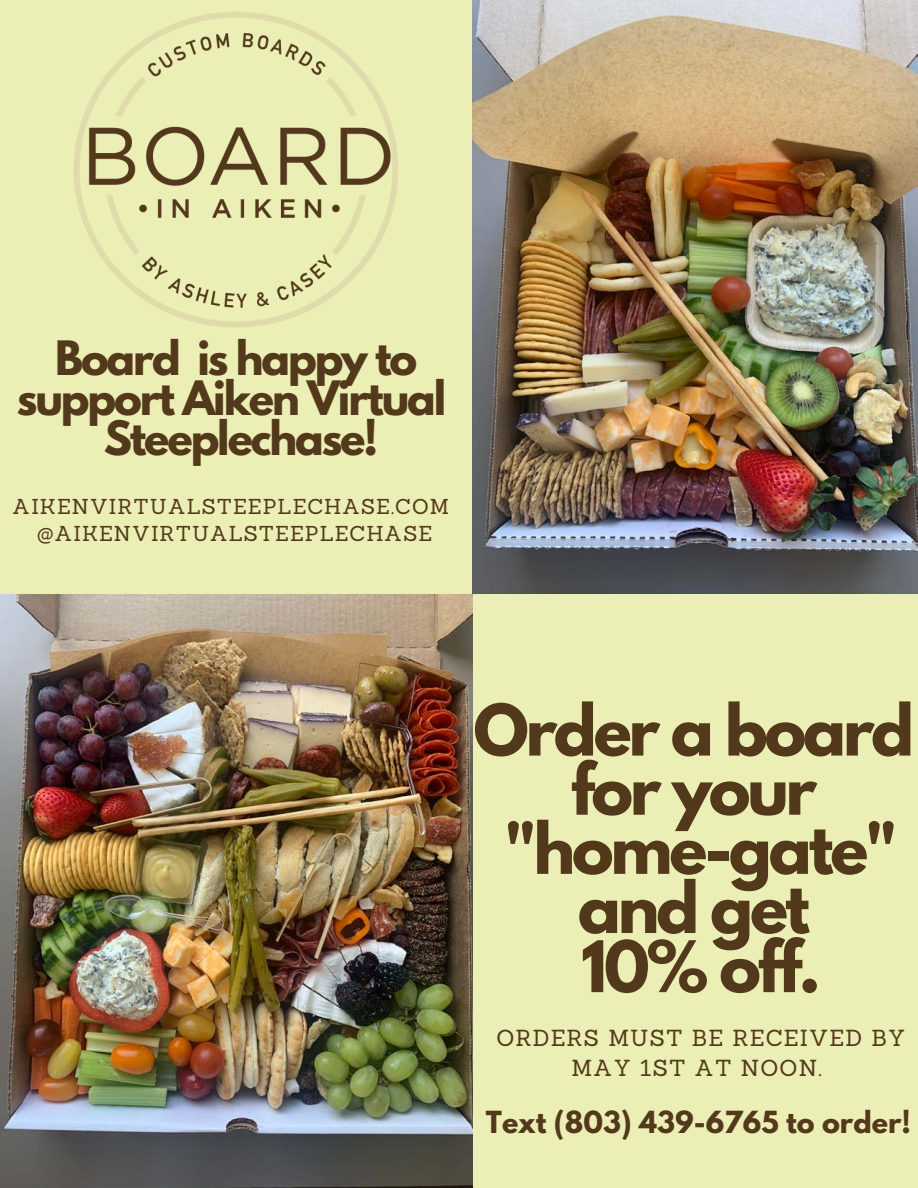
<style>
.page{position:relative;width:918px;height:1188px;background:#ecefb5}
.page>*{position:absolute;margin:0;border:0;box-sizing:border-box;transform-origin:0 0}
.t1{font:700 63px/59.1px "League Spartan";letter-spacing:-.05em;color:#53391c;text-align:center}
.t2{font:700 42px/39.8px "League Spartan";letter-spacing:-.05em;color:#53391c;text-align:center}
.t3{font:700 27px "League Spartan";color:#53391c}
.t4{font:22.65px/29.2px "Sanchez";letter-spacing:.05em;color:#53391c;text-align:center}
.t5{font:21px/27.3px "Sanchez";letter-spacing:.05em;color:#53391c;text-align:center}
</style>
<div class="page">
<img style="left:472px;top:0;width:446px;height:594px">
<img style="left:0;top:594px;width:472px;height:594px">
<img style="left:74px;top:12px;width:324px;height:315px">
<h2 class="t2" style="left:17px;top:344px;width:431px">Board is happy to support Aiken Virtual<br>Steeplechase!</h2>
<p class="t5" style="left:13px;top:492px;width:438px">AIKENVIRTUALSTEEPLECHASE.COM @AIKENVIRTUALSTEEPLECHASE</p>
<h1 class="t1" style="left:473px;top:709px;width:442px">Order a board for your "home-gate" and get<br>10% off.</h1>
<p class="t4" style="left:496px;top:1023px;width:410px">ORDERS MUST BE RECEIVED BY<br>MAY 1ST AT NOON.</p>
<p class="t3" style="left:486px;top:1109px;width:427px">Text (803) 439-6765 to order!</p>
</div>
